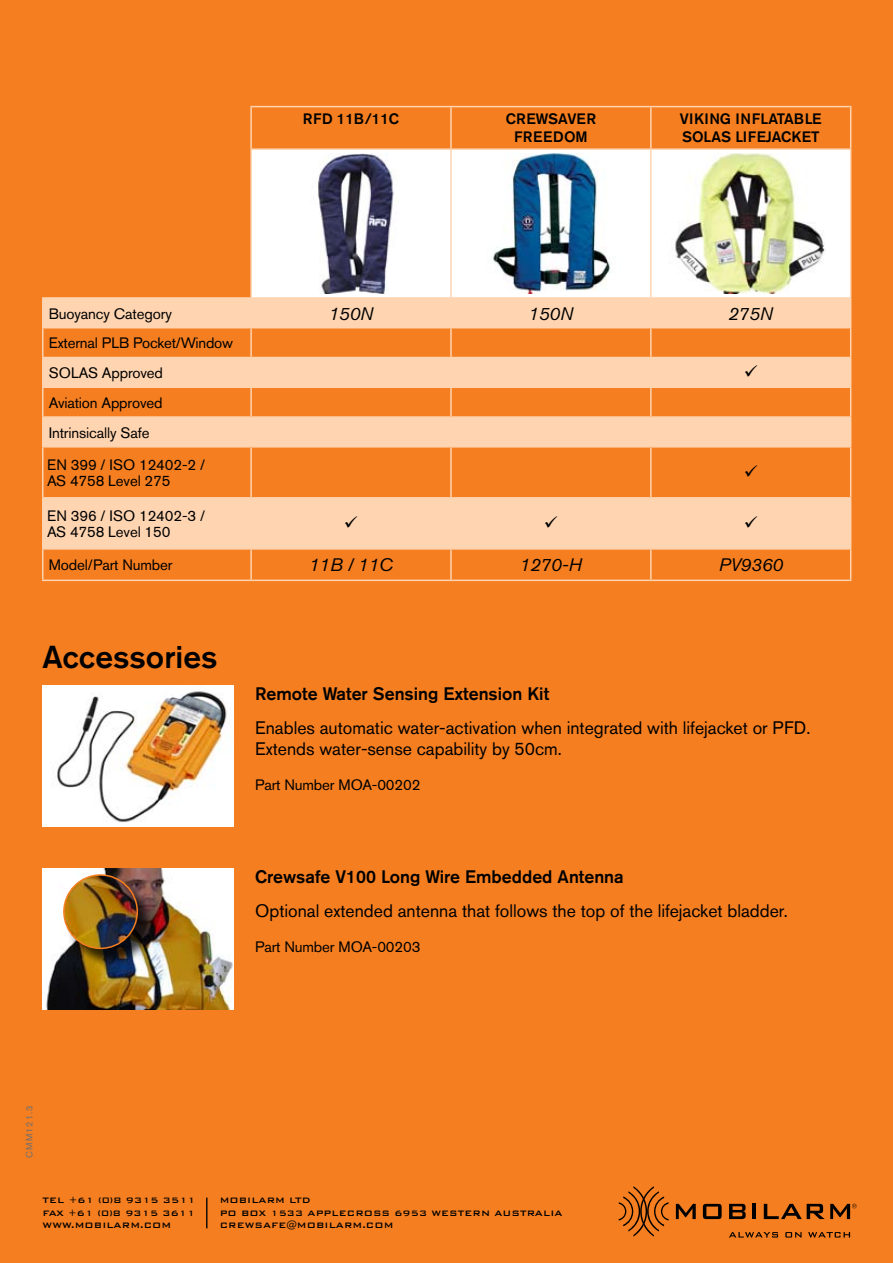
<style>
.page{position:relative;width:893px;height:1263px;background:#fff}
.page>*{position:absolute;margin:0;border:0;box-sizing:border-box;transform-origin:0 0}
.t1{font:500 31.5px "Akzidenz Grotesk BE";color:#000}
.t2{font:18px/21px "Akzidenz Grotesk BE";color:#000}
.t3{font:500 18px "Akzidenz Grotesk BE";color:#000}
.t4{font:italic 18px "Akzidenz Grotesk BE";color:#000}
.t5{font:15px/29.7px "Akzidenz Grotesk BE";letter-spacing:-.01em;color:#000}
.t6{font:500 15px/18px "Akzidenz Grotesk BE";color:#000;text-align:center}
.t7{font:500 10.5px/12.6px "Bank Gothic BT";letter-spacing:.01em;color:#000;text-align:justify}
.t8{font:9px "Akzidenz Grotesk BE";letter-spacing:.1em;color:#6d6f71}
</style>
<div class="page">
<div style="left:0;top:0;width:893px;height:1176px;background:#f57e20"></div>
<div style="left:0;top:1166px;width:893px;height:97px;background:#f57e20"></div>
<svg style="left:676px;top:1204px;width:20px;height:15px"></svg>
<svg style="left:703px;top:1204px;width:19px;height:15px"></svg>
<svg style="left:729px;top:1204px;width:17px;height:15px"></svg>
<hr style="left:752px;top:1204px;width:4px;height:15px;background:#000">
<svg style="left:729px;top:1232px;width:49px;height:5px"></svg>
<svg style="left:785px;top:1232px;width:17px;height:5px"></svg>
<svg style="left:808px;top:1232px;width:42px;height:5px"></svg>
<svg style="left:619px;top:1186px;width:50px;height:50px"></svg>
<svg style="left:764px;top:1204px;width:93px;height:15px"></svg>
<hr style="left:206px;top:1197px;width:1px;height:31px;background:#000">
<svg style="left:252px;top:107px;width:598px;height:1px"></svg>
<div style="left:252px;top:150px;width:598px;height:147px;background:#fff"></div>
<div style="left:44px;top:299px;width:806px;height:28px;background:#fed4b1"></div>
<svg style="left:44px;top:328px;width:806px;height:252px"></svg>
<hr style="left:250px;top:106px;width:201px;height:1px;background:#fed4b1">
<hr style="left:250px;top:107px;width:2px;height:41px;background:#fed4b1">
<hr style="left:451px;top:106px;width:200px;height:1px;background:#fed4b1">
<hr style="left:450px;top:107px;width:2px;height:41px;background:#fed4b1">
<hr style="left:651px;top:106px;width:200px;height:1px;background:#fed4b1">
<hr style="left:650px;top:107px;width:2px;height:41px;background:#fed4b1">
<hr style="left:850px;top:107px;width:1px;height:41px;background:#fed4b1">
<hr style="left:250px;top:148px;width:201px;height:2px;background:#fed4b1">
<hr style="left:250px;top:150px;width:2px;height:147px;background:#fed4b1">
<hr style="left:451px;top:148px;width:200px;height:2px;background:#fed4b1">
<hr style="left:450px;top:150px;width:2px;height:147px;background:#fed4b1">
<hr style="left:651px;top:148px;width:200px;height:2px;background:#fed4b1">
<hr style="left:650px;top:150px;width:2px;height:147px;background:#fed4b1">
<hr style="left:850px;top:150px;width:1px;height:147px;background:#fed4b1">
<hr style="left:42px;top:297px;width:209px;height:2px;background:#fed4b1">
<hr style="left:42px;top:299px;width:2px;height:28px;background:#fed4b1">
<hr style="left:251px;top:297px;width:200px;height:2px;background:#fed4b1">
<hr style="left:250px;top:299px;width:2px;height:28px;background:#fed4b1">
<hr style="left:451px;top:297px;width:200px;height:2px;background:#fed4b1">
<hr style="left:450px;top:299px;width:2px;height:28px;background:#fed4b1">
<hr style="left:651px;top:297px;width:200px;height:2px;background:#fed4b1">
<hr style="left:650px;top:299px;width:2px;height:28px;background:#fed4b1">
<hr style="left:42px;top:327px;width:209px;height:1px;background:#fed4b1">
<hr style="left:42px;top:328px;width:2px;height:29px;background:#fed4b1">
<hr style="left:251px;top:327px;width:200px;height:1px;background:#fed4b1">
<hr style="left:250px;top:328px;width:2px;height:29px;background:#fed4b1">
<hr style="left:451px;top:327px;width:200px;height:1px;background:#fed4b1">
<hr style="left:450px;top:328px;width:2px;height:29px;background:#fed4b1">
<hr style="left:651px;top:327px;width:200px;height:1px;background:#fed4b1">
<hr style="left:650px;top:328px;width:2px;height:29px;background:#fed4b1">
<hr style="left:42px;top:357px;width:209px;height:1px;background:#fed4b1">
<hr style="left:42px;top:358px;width:2px;height:28px;background:#fed4b1">
<hr style="left:251px;top:357px;width:200px;height:1px;background:#fed4b1">
<hr style="left:250px;top:358px;width:2px;height:28px;background:#fed4b1">
<hr style="left:451px;top:357px;width:200px;height:1px;background:#fed4b1">
<hr style="left:450px;top:358px;width:2px;height:28px;background:#fed4b1">
<hr style="left:651px;top:357px;width:200px;height:1px;background:#fed4b1">
<hr style="left:650px;top:358px;width:2px;height:28px;background:#fed4b1">
<hr style="left:42px;top:386px;width:209px;height:2px;background:#fed4b1">
<hr style="left:42px;top:388px;width:2px;height:28px;background:#fed4b1">
<hr style="left:251px;top:386px;width:200px;height:2px;background:#fed4b1">
<hr style="left:250px;top:388px;width:2px;height:28px;background:#fed4b1">
<hr style="left:451px;top:386px;width:200px;height:2px;background:#fed4b1">
<hr style="left:450px;top:388px;width:2px;height:28px;background:#fed4b1">
<hr style="left:651px;top:386px;width:200px;height:2px;background:#fed4b1">
<hr style="left:650px;top:388px;width:2px;height:28px;background:#fed4b1">
<hr style="left:42px;top:416px;width:209px;height:2px;background:#fed4b1">
<hr style="left:42px;top:418px;width:2px;height:28px;background:#fed4b1">
<hr style="left:251px;top:416px;width:200px;height:2px;background:#fed4b1">
<hr style="left:250px;top:418px;width:2px;height:28px;background:#fed4b1">
<hr style="left:451px;top:416px;width:200px;height:2px;background:#fed4b1">
<hr style="left:450px;top:418px;width:2px;height:28px;background:#fed4b1">
<hr style="left:651px;top:416px;width:200px;height:2px;background:#fed4b1">
<hr style="left:650px;top:418px;width:2px;height:28px;background:#fed4b1">
<svg style="left:850px;top:299px;width:1px;height:147px"></svg>
<hr style="left:42px;top:446px;width:209px;height:2px;background:#fed4b1">
<hr style="left:42px;top:448px;width:2px;height:49px;background:#fed4b1">
<hr style="left:251px;top:446px;width:200px;height:2px;background:#fed4b1">
<hr style="left:250px;top:448px;width:2px;height:49px;background:#fed4b1">
<hr style="left:451px;top:446px;width:200px;height:2px;background:#fed4b1">
<hr style="left:450px;top:448px;width:2px;height:49px;background:#fed4b1">
<hr style="left:651px;top:446px;width:200px;height:2px;background:#fed4b1">
<hr style="left:650px;top:448px;width:2px;height:49px;background:#fed4b1">
<hr style="left:850px;top:448px;width:1px;height:49px;background:#fed4b1">
<hr style="left:42px;top:497px;width:209px;height:2px;background:#fed4b1">
<hr style="left:42px;top:499px;width:2px;height:49px;background:#fed4b1">
<hr style="left:251px;top:497px;width:200px;height:2px;background:#fed4b1">
<hr style="left:250px;top:499px;width:2px;height:49px;background:#fed4b1">
<hr style="left:451px;top:497px;width:200px;height:2px;background:#fed4b1">
<hr style="left:450px;top:499px;width:2px;height:49px;background:#fed4b1">
<hr style="left:651px;top:497px;width:200px;height:2px;background:#fed4b1">
<hr style="left:650px;top:499px;width:2px;height:49px;background:#fed4b1">
<hr style="left:850px;top:499px;width:1px;height:49px;background:#fed4b1">
<hr style="left:42px;top:548px;width:209px;height:2px;background:#fed4b1">
<hr style="left:42px;top:550px;width:2px;height:30px;background:#fed4b1">
<hr style="left:251px;top:548px;width:200px;height:2px;background:#fed4b1">
<hr style="left:250px;top:550px;width:2px;height:30px;background:#fed4b1">
<hr style="left:451px;top:548px;width:200px;height:2px;background:#fed4b1">
<hr style="left:450px;top:550px;width:2px;height:30px;background:#fed4b1">
<hr style="left:651px;top:548px;width:200px;height:2px;background:#fed4b1">
<hr style="left:650px;top:550px;width:2px;height:30px;background:#fed4b1">
<hr style="left:850px;top:550px;width:1px;height:30px;background:#fed4b1">
<hr style="left:42px;top:580px;width:209px;height:1px;background:#fed4b1">
<hr style="left:251px;top:580px;width:200px;height:1px;background:#fed4b1">
<hr style="left:451px;top:580px;width:200px;height:1px;background:#fed4b1">
<hr style="left:651px;top:580px;width:200px;height:1px;background:#fed4b1">
<img style="left:43px;top:686px;width:191px;height:140px">
<img style="left:43px;top:869px;width:191px;height:140px">
<img style="left:302px;top:153px;width:98px;height:141px">
<img style="left:486px;top:153px;width:134px;height:141px">
<img style="left:670px;top:153px;width:155px;height:141px">
<div style="left:65px;top:876px;width:91px;height:91px;background:#000;opacity:.75"></div>
<img style="left:64px;top:875px;width:73px;height:73px;border-radius:37px">
<div style="left:63px;top:874px;width:75px;height:75px;border:2px solid #f57e20;border-radius:50%"></div>
<svg style="left:745px;top:365px;width:12px;height:12px"></svg>
<svg style="left:745px;top:465px;width:12px;height:12px"></svg>
<svg style="left:345px;top:516px;width:12px;height:12px"></svg>
<svg style="left:545px;top:516px;width:12px;height:12px"></svg>
<svg style="left:745px;top:516px;width:12px;height:12px"></svg>
<p class="t6" style="left:303px;top:110px;width:98px">RFD 11B/11C</p>
<p class="t6" style="left:506px;top:110px;width:92px">CREWSAVER<br>FREEDOM</p>
<p class="t6" style="left:680px;top:110px;width:143px;text-align:left">VIKING INFLATABLE<br>SOLAS LIFEJACKET</p>
<p class="t5" style="left:49px;top:298px;width:125px">Buoyancy Category</p>
<p class="t4" style="left:329px;top:303px;width:46px">150N</p>
<p class="t4" style="left:529px;top:303px;width:46px">150N</p>
<p class="t4" style="left:728px;top:303px;width:46px">275N</p>
<p class="t5" style="left:49px;top:328px;width:186px">External PLB Pocket/Window<br>SOLAS Approved</p>
<p class="t5" style="left:49px;top:388px;width:115px">Aviation Approved<br>Intrinsically Safe</p>
<p class="t5" style="left:47px;top:456px;width:159px;line-height:16.5px">EN 399 / ISO 12402-2 /<br>AS 4758 Level 275</p>
<p class="t5" style="left:47px;top:507px;width:159px;line-height:16.5px">EN 396 / ISO 12402-3 /<br>AS 4758 Level 150</p>
<p class="t5" style="left:49px;top:550px;width:125px">Model/Part Number</p>
<p class="t4" style="left:309px;top:554px;width:85px">11B / 11C</p>
<p class="t4" style="left:520px;top:554px;width:64px">1270-H</p>
<p class="t4" style="left:719px;top:554px;width:66px">PV9360</p>
<h1 class="t1" style="left:43px;top:637px;width:176px">Accessories</h1>
<p class="t3" style="left:255px;top:682px;width:296px">Remote Water Sensing Extension Kit</p>
<p class="t2" style="left:255px;top:717px;width:557px">Enables automatic water-activation when integrated with lifejacket or PFD.<br>Extends water-sense capability by 50cm.</p>
<p class="t5" style="left:255px;top:770px;width:167px">Part Number MOA-00202</p>
<p class="t3" style="left:255px;top:865px;width:370px">Crewsafe V100 Long Wire Embedded Antenna</p>
<p class="t2" style="left:255px;top:900px;width:534px">Optional extended antenna that follows the top of the lifejacket bladder.</p>
<p class="t5" style="left:255px;top:932px;width:167px">Part Number MOA-00203</p>
<p class="t8" style="left:24px;top:1157px;width:53px;rotate:-90deg">CMM121.3</p>
<p class="t7" style="left:43px;top:1193px;width:155px">TEL +61 (0)8 9315 3511<br>FAX +61 (0)8 9315 3611<br>WWW.MOBILARM.COM</p>
<p class="t7" style="left:220px;top:1194px;width:344px;text-align:left">MOBILARM LTD<br>PO BOX 1533 APPLECROSS 6953 WESTERN AUSTRALIA<br>CREWSAFE@MOBILARM.COM</p>
</div>
